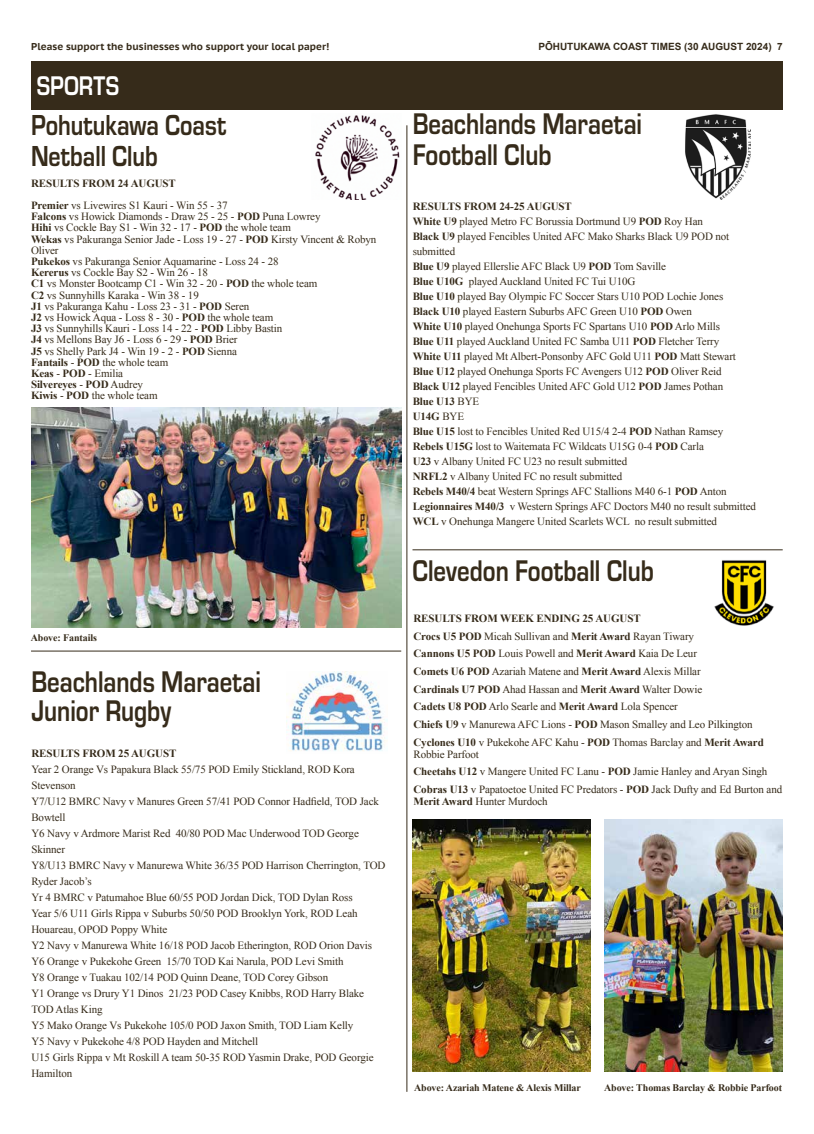
<style>
.page{position:relative;width:814px;height:1134px;background:#fff}
.page>*{position:absolute;margin:0;border:0;box-sizing:border-box;transform-origin:0 0}
.t1{font:700 31px/28.7px "Eurostile";color:#362b1a;scale:.8 1}
.t2{font:700 30px/31px "Eurostile";color:#362b1a;scale:.8 1}
.t3{font:700 28px "Eurostile";letter-spacing:.005em;color:#fff;scale:.8 1}
.t4{font:11px/15px "Times New Roman";letter-spacing:-.01em;color:#362b1a}
.t5{font:700 11px "Times New Roman";letter-spacing:-.01em;color:#362b1a}
.t6{font:700 10px "Times New Roman";letter-spacing:-.01em;color:#362b1a}
.t7{font:700 10px "PT Sans Caption";color:#362b1a}
.t8{font:700 10px "Arial";color:#362b1a}
.s1{font-weight:700}
</style>
<div class="page">
<img style="left:287px;top:671px;width:100px;height:80px">
<hr style="left:406px;top:125px;width:1px;height:967px;background:#362b1a">
<div style="left:31px;top:61px;width:751px;height:49px;background:#362b1a"></div>
<img style="left:32px;top:407px;width:369px;height:221px">
<img style="left:315px;top:115px;width:85px;height:85px">
<hr style="left:31px;top:651px;width:370px;height:1px;background:#362b1a">
<img style="left:714px;top:560px;width:60px;height:66px">
<img style="left:685px;top:114px;width:65px;height:86px">
<hr style="left:412px;top:549px;width:370px;height:1px;background:#362b1a">
<img style="left:412px;top:819px;width:178px;height:252px">
<img style="left:604px;top:819px;width:178px;height:253px">
<p class="t7" style="left:31px;top:40px;width:299px">Please support the businesses who support your local paper!</p>
<p class="t8" style="left:538px;top:40px;width:246px">PŌHUTUKAWA COAST TIMES (30 AUGUST 2024) 7</p>
<h3 class="t3" style="left:37px;top:65px;width:105px">SPORTS</h3>
<h2 class="t2" style="left:31px;top:108px;width:245px">Pohutukawa Coast<br>Netball Club</h2>
<p class="t4" style="left:31px;top:172px;width:198px;line-height:22.4px"><span class="s1">RESULTS FROM 24 AUGUST<br>Premier</span> vs Livewires S1 Kauri - Win 55 - 37</p>
<p class="t4" style="left:31px;top:211px;width:347px;line-height:11.2px"><span class="s1">Falcons</span> vs Howick Diamonds - Draw 25 - 25 - <span class="s1">POD</span> Puna Lowrey<br><span class="s1">Hihi</span> vs Cockle Bay S1 - Win 32 - 17 - <span class="s1">POD</span> the whole team<br><span class="s1">Wekas</span> vs Pakuranga Senior Jade - Loss 19 - 27 - <span class="s1">POD</span> Kirsty Vincent &amp; Robyn Oliver<br><span class="s1">Pukekos</span> vs Pakuranga Senior Aquamarine - Loss 24 - 28<br><span class="s1">Kererus</span> vs Cockle Bay S2 - Win 26 - 18<br><span class="s1">C1</span> vs Monster Bootcamp C1 - Win 32 - 20 - <span class="s1">POD</span> the whole team<br><span class="s1">C2</span> vs Sunnyhills Karaka - Win 38 - 19<br><span class="s1">J1</span> vs Pakuranga Kahu - Loss 23 - 31 - <span class="s1">POD</span> Seren<br><span class="s1">J2</span> vs Howick Aqua - Loss 8 - 30 - <span class="s1">POD</span> the whole team<br><span class="s1">J3</span> vs Sunnyhills Kauri - Loss 14 - 22 - <span class="s1">POD</span> Libby Bastin<br><span class="s1">J4</span> vs Mellons Bay J6 - Loss 6 - 29 - <span class="s1">POD</span> Brier<br><span class="s1">J5</span> vs Shelly Park J4 - Win 19 - 2 - <span class="s1">POD</span> Sienna<br><span class="s1">Fantails</span> - <span class="s1">POD</span> the whole team<br><span class="s1">Keas</span> - <span class="s1">POD</span> - Emilia<br><span class="s1">Silvereyes</span> - <span class="s1">POD</span> Audrey<br><span class="s1">Kiwis</span> - <span class="s1">POD</span> the whole team</p>
<p class="t6" style="left:31px;top:631px;width:68px">Above: Fantails</p>
<h1 class="t1" style="left:31px;top:665px;width:288px">Beachlands Maraetai<br>Junior Rugby</h1>
<p class="t5" style="left:31px;top:745px;width:146px">RESULTS FROM 25 AUGUST</p>
<p class="t4" style="left:31px;top:761px;width:355px;line-height:16px">Year 2 Orange Vs Papakura Black 55/75 POD Emily Stickland, ROD Kora Stevenson<br>Y7/U12 BMRC Navy v Manures Green 57/41 POD Connor Hadfield, TOD Jack Bowtell<br>Y6 Navy v Ardmore Marist Red 40/80 POD Mac Underwood TOD George Skinner<br>Y8/U13 BMRC Navy v Manurewa White 36/35 POD Harrison Cherrington, TOD Ryder Jacob’s<br>Yr 4 BMRC v Patumahoe Blue 60/55 POD Jordan Dick, TOD Dylan Ross<br>Year 5/6 U11 Girls Rippa v Suburbs 50/50 POD Brooklyn York, ROD Leah Houareau, OPOD Poppy White<br>Y2 Navy v Manurewa White 16/18 POD Jacob Etherington, ROD Orion Davis Y6 Orange v Pukekohe Green 15/70 TOD Kai Narula, POD Levi Smith<br>Y8 Orange v Tuakau 102/14 POD Quinn Deane, TOD Corey Gibson<br>Y1 Orange vs Drury Y1 Dinos 21/23 POD Casey Knibbs, ROD Harry Blake TOD Atlas King<br>Y5 Mako Orange Vs Pukekohe 105/0 POD Jaxon Smith, TOD Liam Kelly<br>Y5 Navy v Pukekohe 4/8 POD Hayden and Mitchell<br>U15 Girls Rippa v Mt Roskill A team 50-35 ROD Yasmin Drake, POD Georgie Hamilton</p>
<h1 class="t1" style="left:412px;top:106px;width:288px;line-height:31px">Beachlands Maraetai<br>Football Club</h1>
<p class="t4" style="left:412px;top:198px;width:345px"><span class="s1">RESULTS FROM 24-25 AUGUST<br>White U9</span> played Metro FC Borussia Dortmund U9 <span class="s1">POD</span> Roy Han<br><span class="s1">Black U9</span> played Fencibles United AFC Mako Sharks Black U9 POD not submitted<br><span class="s1">Blue U9</span> played Ellerslie AFC Black U9 <span class="s1">POD</span> Tom Saville<br><span class="s1">Blue U10G</span> played Auckland United FC Tui U10G<br><span class="s1">Blue U10</span> played Bay Olympic FC Soccer Stars U10 POD Lochie Jones<br><span class="s1">Black U10</span> played Eastern Suburbs AFC Green U10 <span class="s1">POD</span> Owen<br><span class="s1">White U10</span> played Onehunga Sports FC Spartans U10 <span class="s1">POD</span> Arlo Mills<br><span class="s1">Blue U11</span> played Auckland United FC Samba U11 <span class="s1">POD</span> Fletcher Terry<br><span class="s1">White U11</span> played Mt Albert-Ponsonby AFC Gold U11 <span class="s1">POD</span> Matt Stewart <span class="s1">Blue U12</span> played Onehunga Sports FC Avengers U12 <span class="s1">POD</span> Oliver Reid<br><span class="s1">Black U12</span> played Fencibles United AFC Gold U12 <span class="s1">POD</span> James Pothan<br><span class="s1">Blue U13</span> BYE<br><span class="s1">U14G</span> BYE<br><span class="s1">Blue U15</span> lost to Fencibles United Red U15/4 2-4 <span class="s1">POD</span> Nathan Ramsey <span class="s1">Rebels U15G</span> lost to Waitemata FC Wildcats U15G 0-4 <span class="s1">POD</span> Carla<br><span class="s1">U23</span> v Albany United FC U23 no result submitted<br><span class="s1">NRFL2</span> v Albany United FC no result submitted<br><span class="s1">Rebels M40/4</span> beat Western Springs AFC Stallions M40 6-1 <span class="s1">POD</span> Anton <span class="s1">Legionnaires M40/3</span> v Western Springs AFC Doctors M40 no result submitted <span class="s1">WCL</span> v Onehunga Mangere United Scarlets WCL no result submitted</p>
<h1 class="t1" style="left:412px;top:555px;width:303px">Clevedon Football Club</h1>
<p class="t4" style="left:413px;top:609px;width:352px;line-height:17.7px"><span class="s1">RESULTS FROM WEEK ENDING 25 AUGUST<br>Crocs U5 POD</span> Micah Sullivan and <span class="s1">Merit Award</span> Rayan Tiwary<br><span class="s1">Cannons U5 POD</span> Louis Powell and <span class="s1">Merit Award</span> Kaia De Leur<br><span class="s1">Comets U6 POD</span> Azariah Matene and <span class="s1">Merit Award</span> Alexis Millar<br><span class="s1">Cardinals U7 POD</span> Ahad Hassan and <span class="s1">Merit Award</span> Walter Dowie<br><span class="s1">Cadets U8 POD</span> Arlo Searle and <span class="s1">Merit Award</span> Lola Spencer<br><span class="s1">Chiefs U9</span> v Manurewa AFC Lions - <span class="s1">POD</span> Mason Smalley and Leo Pilkington <span class="s1">Cyclones U10</span> v Pukekohe AFC Kahu - <span class="s1">POD</span> Thomas Barclay and <span class="s1">Merit Award</span></p>
<p class="t4" style="left:413px;top:745px;width:370px;line-height:17.7px">Robbie Parfoot<br><span class="s1">Cheetahs U12</span> v Mangere United FC Lanu - <span class="s1">POD</span> Jamie Hanley and Aryan Singh<br><span class="s1">Cobras U13</span> v Papatoetoe United FC Predators - <span class="s1">POD</span> Jack Dufty and Ed Burton and</p>
<p class="t4" style="left:413px;top:794px;width:136px"><span class="s1">Merit Award</span> Hunter Murdoch</p>
<p class="t6" style="left:414px;top:1080px;width:168px">Above: Azariah Matene &amp; Alexis Millar</p>
<p class="t6" style="left:604px;top:1080px;width:179px">Above: Thomas Barclay &amp; Robbie Parfoot</p>
</div>
